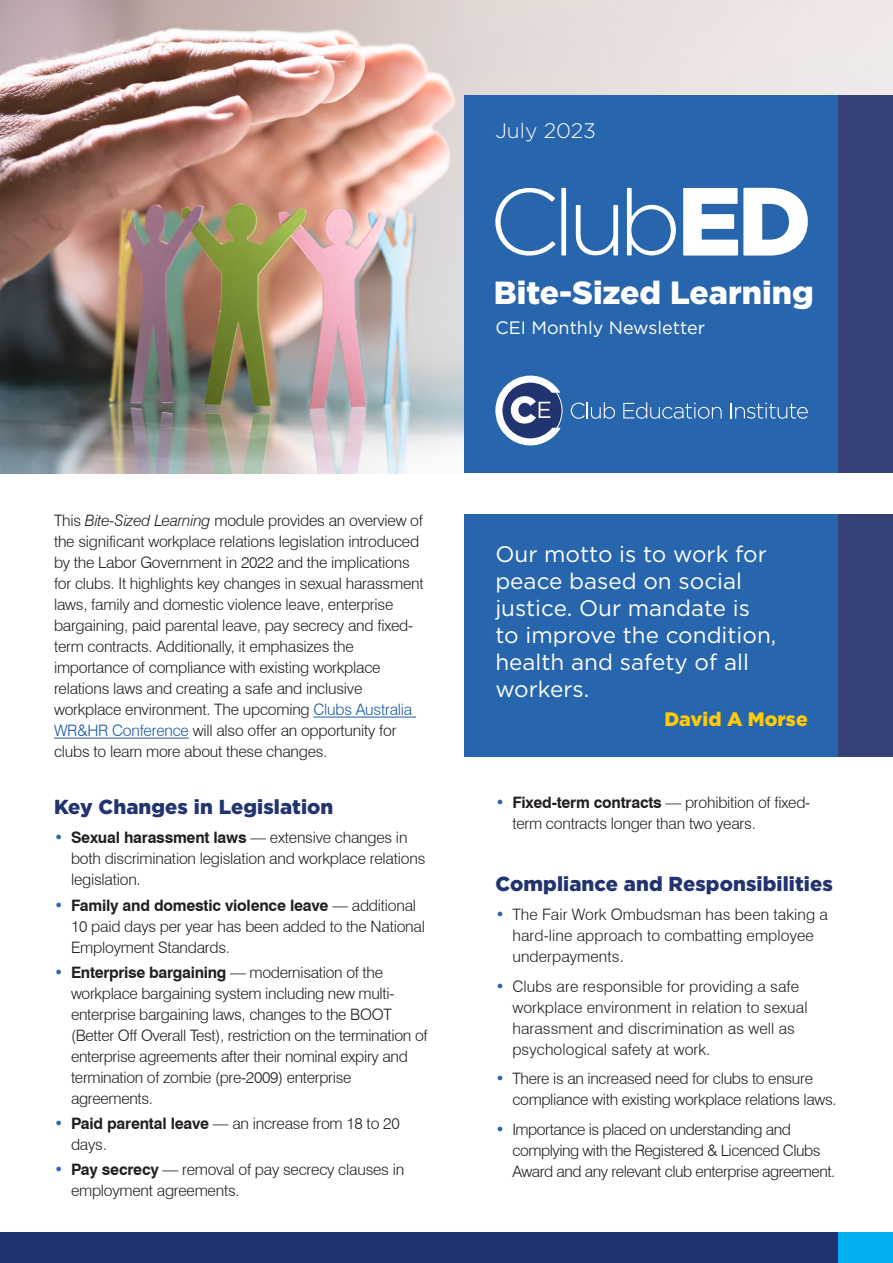
<style>
.page{position:relative;width:893px;height:1263px;background:#fff}
.page>*{position:absolute;margin:0;border:0;box-sizing:border-box;transform-origin:0 0}
.t1{font:900 32.1px "Gotham";color:#fff}
.t2{font:22.5px/27px "Gotham";color:#fff}
.t3{font:300 21px "Gotham";color:#fff}
.t4{font:900 20.25px "Gotham";letter-spacing:.005em;color:#22346f}
.t5{font:900 19.5px "Gotham";color:#feca0a}
.t6{font:18px "Gotham";color:#fff}
.t7{font:300 15.75px/21px "Swiss 721 BT";letter-spacing:-.015em;color:#231f20}
.t8{font:300 15.75px/21px "Swiss 721 BT";letter-spacing:.005em;color:#231f20}
.s1{font-style:italic}
.s2{color:#1a59a4}
.s3{font-weight:700;color:#2765ac}
.s4{font-weight:700}
.s5{font-weight:400}
</style>
<div class="page">
<img style="left:0;top:0;width:893px;height:473px">
<div style="left:464px;top:96px;width:375px;height:377px;background:#2765ac"></div>
<div style="left:464px;top:514px;width:375px;height:243px;background:#2765ac"></div>
<div style="left:839px;top:96px;width:54px;height:377px;background:#354177"></div>
<div style="left:839px;top:514px;width:54px;height:243px;background:#354177"></div>
<svg style="left:495px;top:188px;width:60px;height:68px"></svg>
<div style="left:561px;top:188px;width:5px;height:67px;background:#fff"></div>
<svg style="left:576px;top:205px;width:42px;height:50px"></svg>
<svg style="left:627px;top:188px;width:49px;height:67px"></svg>
<svg style="left:683px;top:188px;width:125px;height:68px"></svg>
<div style="left:0;top:1232px;width:839px;height:31px;background:#22346f"></div>
<div style="left:839px;top:1232px;width:54px;height:31px;background:#00aeef"></div>
<svg style="left:571px;top:402px;width:44px;height:17px"></svg>
<svg style="left:623px;top:402px;width:99px;height:17px"></svg>
<svg style="left:730px;top:403px;width:78px;height:16px"></svg>
<svg style="left:495px;top:376px;width:65px;height:69px"></svg>
<hr style="left:313px;top:717px;width:103px;height:1px;background:#1a59a4">
<hr style="left:54px;top:738px;width:135px;height:1px;background:#1a59a4">
<p class="t3" style="left:495px;top:119px;width:102px">July 2023</p>
<p class="t1" style="left:494px;top:274px;width:321px">Bite-Sized Learning</p>
<p class="t6" style="left:495px;top:318px;width:211px">CEI Monthly Newsletter</p>
<p class="t7" style="left:54px;top:510px;width:371px">This <span class="s1">Bite-Sized Learning</span> module provides an overview of the significant workplace relations legislation introduced by the Labor Government in 2022 and the implications for clubs. It highlights key changes in sexual harassment laws, family and domestic violence leave, enterprise bargaining, paid parental leave, pay secrecy and fixed&shy;term contracts. Additionally, it emphasizes the importance of compliance with existing workplace relations laws and creating a safe and inclusive workplace environment. The upcoming <span class="s2">Clubs Australia WR&amp;HR Conference</span> will also offer an opportunity for clubs to learn more about these changes.</p>
<p class="t4" style="left:54px;top:795px;width:281px">Key Changes in Legislation</p>
<p class="t7" style="left:71px;top:827px;width:356px;text-indent:-17px"><span class="s3">•</span> <span class="s4">Sexual harassment laws</span> <span class="s5">—</span> extensive changes in both discrimination legislation and workplace relations legislation.</p>
<p class="t7" style="left:71px;top:894px;width:355px;text-indent:-17px"><span class="s3">•</span> <span class="s4">Family and domestic violence leave</span> <span class="s5">—</span> additional<br>10 paid days per year has been added to the National<br>Employment Standards.</p>
<p class="t7" style="left:71px;top:962px;width:358px;text-indent:-17px"><span class="s3">•</span> <span class="s4">Enterprise bargaining</span> — modernisation of the workplace bargaining system including new multi&shy;enterprise bargaining laws, changes to the BOOT (Better Off Overall Test), restriction on the termination of enterprise agreements after their nominal expiry and termination of zombie (pre-2009) enterprise agreements.</p>
<p class="t7" style="left:71px;top:1113px;width:330px;text-indent:-17px"><span class="s3">•</span> <span class="s4">Paid parental leave</span> — an increase from 18 to 20 days.</p>
<p class="t7" style="left:71px;top:1159px;width:335px;text-indent:-17px"><span class="s3">•</span> <span class="s4">Pay secrecy</span> — removal of pay secrecy clauses in employment agreements.</p>
<p class="t2" style="left:495px;top:540px;width:283px">Our motto is to work for peace based on social justice. Our mandate is to improve the condition, health and safety of all workers.</p>
<p class="t5" style="left:664px;top:708px;width:145px">David A Morse</p>
<p class="t7" style="left:512px;top:791px;width:299px;text-indent:-17px"><span class="s3">•</span> <span class="s4">Fixed-term contracts</span> — prohibition of fixed&shy;term contracts longer than two years.</p>
<p class="t4" style="left:495px;top:872px;width:339px">Compliance and Responsibilities</p>
<p class="t8" style="left:512px;top:904px;width:317px;text-indent:-17px"><span class="s3">•</span> The Fair Work Ombudsman has been taking a hard-line approach to combatting employee underpayments.</p>
<p class="t8" style="left:512px;top:975px;width:297px;text-indent:-17px"><span class="s3">•</span> Clubs are responsible for providing a safe workplace environment in relation to sexual harassment and discrimination as well as psychological safety at work.</p>
<p class="t7" style="left:512px;top:1068px;width:326px;text-indent:-17px"><span class="s3">•</span> There is an increased need for clubs to ensure compliance with existing workplace relations laws.</p>
<p class="t7" style="left:512px;top:1118px;width:324px;text-indent:-17px"><span class="s3">•</span> Importance is placed on understanding and complying with the Registered &amp; Licenced Clubs<br>Award and any relevant club enterprise agreement.</p>
</div>
